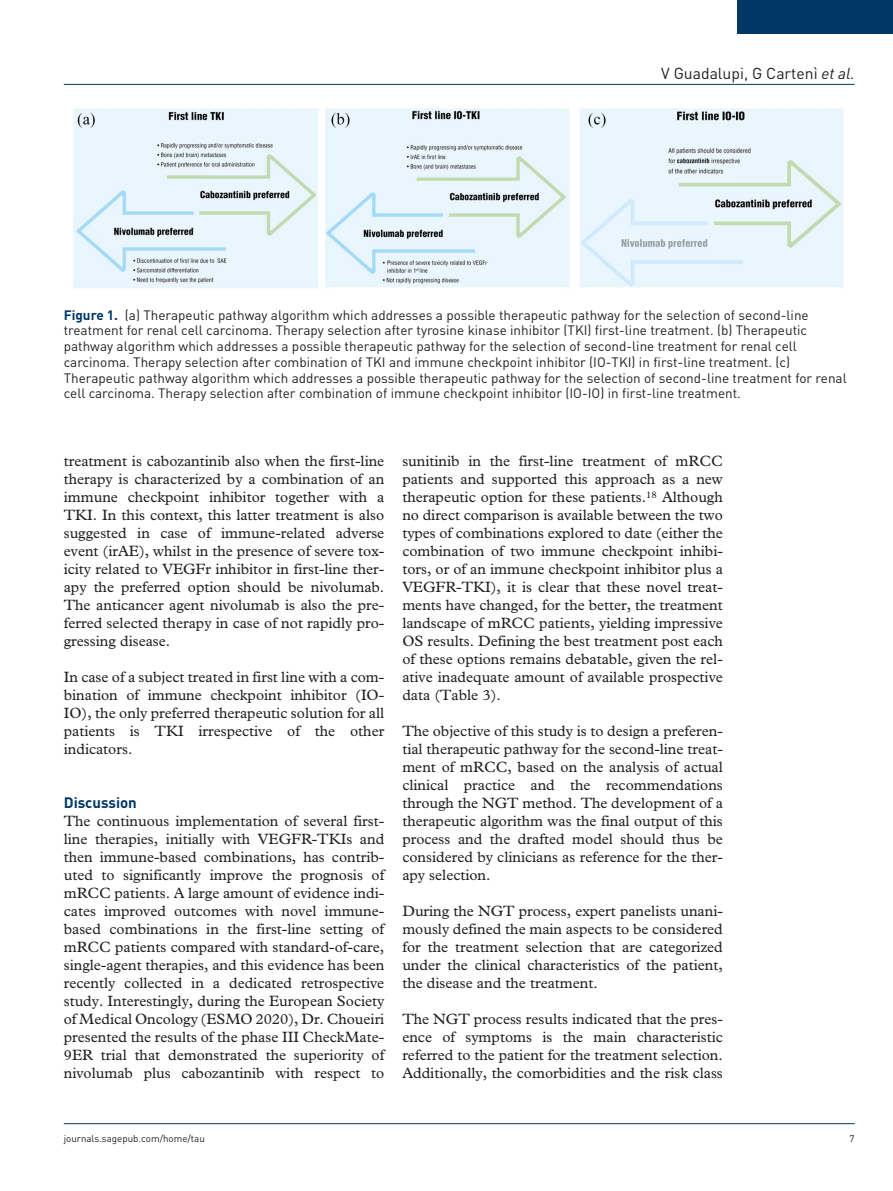
<style>
.page{position:relative;width:893px;height:1191px;background:#fff}
.page>*{position:absolute;margin:0;border:0;box-sizing:border-box;transform-origin:0 0}
.t1{font:15.75px "DIN";color:#231f20}
.t2{font:15px/18px "Plantin Std";color:#231f20;text-align:justify}
.t3{font:700 15px "DIN";color:#003865}
.t4{font:13.5px/15.8px "DIN";color:#231f20}
.t5{font:9.75px "DIN";color:#231f20}
.s1{font-style:italic}
.s2{font-weight:700;color:#003865}
</style>
<div class="page">
<hr style="left:64px;top:84px;width:791px;height:1px;background:#003865">
<hr style="left:64px;top:1123px;width:791px;height:1px;background:#003865">
<div style="left:738px;top:0;width:155px;height:34px;background:#003865"></div>
<img style="left:73px;top:108px;width:771px;height:180px">
<p class="t1" style="left:661px;top:63px;width:195px">V Guadalupi, G Cartenì <span class="s1">et al.</span></p>
<p class="t4" style="left:64px;top:307px;width:784px"><span class="s2">Figure 1.</span> (a) Therapeutic pathway algorithm which addresses a possible therapeutic pathway for the selection of second-line treatment for renal cell carcinoma. Therapy selection after tyrosine kinase inhibitor (TKI) first-line treatment. (b) Therapeutic pathway algorithm which addresses a possible therapeutic pathway for the selection of second-line treatment for renal cell carcinoma. Therapy selection after combination of TKI and immune checkpoint inhibitor (IO-TKI) in first-line treatment. (c)<br>Therapeutic pathway algorithm which addresses a possible therapeutic pathway for the selection of second-line treatment for renal cell carcinoma. Therapy selection after combination of immune checkpoint inhibitor (IO-IO) in first-line treatment.</p>
<p class="t2" style="left:64px;top:452px;width:322px">treatment is cabozantinib also when the first-line therapy is characterized by a combination of an immune checkpoint inhibitor together with a TKI. In this context, this latter treatment is also suggested in case of immune-related adverse event (irAE), whilst in the presence of severe tox&shy;icity related to VEGFr inhibitor in first-line ther&shy;apy the preferred option should be nivolumab.<br>The anticancer agent nivolumab is also the pre&shy;ferred selected therapy in case of not rapidly pro&shy;gressing disease.</p>
<p class="t2" style="left:64px;top:668px;width:322px">In case of a subject treated in first line with a com&shy;bination of immune checkpoint inhibitor (IO-IO), the only preferred therapeutic solution for all patients is TKI irrespective of the other indicators.</p>
<p class="t3" style="left:64px;top:793px;width:75px">Discussion</p>
<p class="t2" style="left:64px;top:812px;width:322px">The continuous implementation of several first&shy;line therapies, initially with VEGFR-TKIs and then immune-based combinations, has contrib&shy;uted to significantly improve the prognosis of mRCC patients. A large amount of evidence indi&shy;cates improved outcomes with novel immune&shy;based combinations in the first-line setting of mRCC patients compared with standard-of-care, single-agent therapies, and this evidence has been recently collected in a dedicated retrospective study. Interestingly, during the European Society of Medical Oncology (ESMO 2020), Dr. Choueiri presented the results of the phase III CheckMate-9ER trial that demonstrated the superiority of nivolumab plus cabozantinib with respect to</p>
<p class="t2" style="left:402px;top:452px;width:322px">sunitinib in the first-line treatment of mRCC patients and supported this approach as a new therapeutic option for these patients.<sup>18</sup> Although no direct comparison is available between the two types of combinations explored to date (either the combination of two immune checkpoint inhibi&shy;tors, or of an immune checkpoint inhibitor plus a VEGFR-TKI), it is clear that these novel treat&shy;ments have changed, for the better, the treatment landscape of mRCC patients, yielding impressive OS results. Defining the best treatment post each of these options remains debatable, given the rel&shy;ative inadequate amount of available prospective data (Table 3).</p>
<p class="t2" style="left:402px;top:722px;width:322px">The objective of this study is to design a preferen&shy;tial therapeutic pathway for the second-line treat&shy;ment of mRCC, based on the analysis of actual clinical practice and the recommendations through the NGT method. The development of a therapeutic algorithm was the final output of this process and the drafted model should thus be considered by clinicians as reference for the ther&shy;apy selection.</p>
<p class="t2" style="left:402px;top:902px;width:322px">During the NGT process, expert panelists unani&shy;mously defined the main aspects to be considered for the treatment selection that are categorized under the clinical characteristics of the patient, the disease and the treatment.</p>
<p class="t2" style="left:402px;top:1010px;width:322px">The NGT process results indicated that the pres&shy;ence of symptoms is the main characteristic referred to the patient for the treatment selection.<br>Additionally, the comorbidities and the risk class</p>
<p class="t5" style="left:64px;top:1132px;width:143px">journals.sagepub.com/home/tau</p>
<p class="t5" style="left:850px;top:1132px;width:7px">7</p>
</div>
